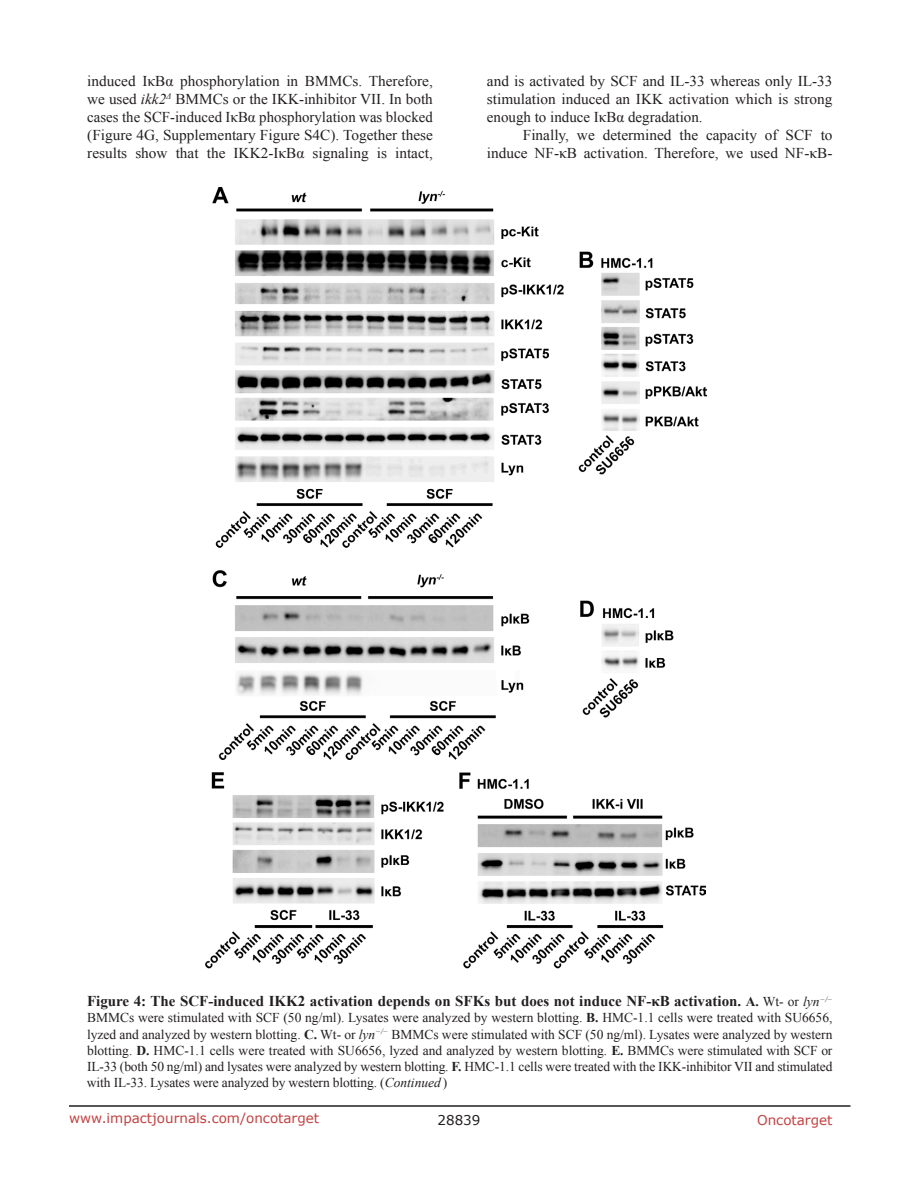
<style>
.page{position:relative;width:918px;height:1188px;background:#fff}
.page>*{position:absolute;margin:0;border:0;box-sizing:border-box;transform-origin:0 0}
.BodyText{font:15px/18px "Times New Roman";color:#231f20;text-align:justify}
.FigureText{font:700 15px "Times New Roman";color:#231f20}
.FigureText-2{font:13.5px/16.2px "Times New Roman";letter-spacing:-.01em;color:#231f20;text-align:justify}
.t1{font:13.5px "Verdana";color:#c24141}
.t2{font:13.5px "Verdana";color:#231f20}
.s1{font-style:italic}
.s2{font-size:13.5px}
.s3{font-weight:400;font-size:13.5px}
.s4{font-weight:400;font-style:italic;font-size:13.5px}
.s5{font-weight:700}
</style>
<div class="page">
<hr style="left:69px;top:1105px;width:781px;height:2px;background:#231f20">
<img style="left:213px;top:188px;width:494px;height:572px">
<img style="left:206px;top:773px;width:500px;height:196px">
<p class="BodyText" style="left:87px;top:72px;width:347px">induced IκBα phosphorylation in BMMCs. Therefore, we used <span class="s1">ikk2</span><sup>Δ</sup> BMMCs or the IKK-inhibitor VII. In both cases the SCF-induced IκBα phosphorylation was blocked (Figure 4G, Supplementary Figure S4C). Together these results show that the IKK2-IκBα signaling is intact,</p>
<p class="BodyText" style="left:487px;top:72px;width:347px">and is activated by SCF and IL-33 whereas only IL-33 stimulation induced an IKK activation which is strong enough to induce IκBα degradation.</p>
<p class="BodyText" style="left:487px;top:126px;width:347px;text-align:right">Finally, we determined the capacity of SCF to induce NF-κB activation. Therefore, we used NF-κB-</p>
<p class="FigureText" style="left:87px;top:991px;width:747px">Figure 4: The SCF-induced IKK2 activation depends on SFKs but does not induce NF-κB activation. <span class="s2">A.</span> <span class="s3">Wt- or</span> <span class="s4">lyn</span><sup>−/−</sup></p>
<p class="FigureText-2" style="left:87px;top:1010px;width:747px">BMMCs were stimulated with SCF (50 ng/ml). Lysates were analyzed by western blotting. <span class="s5">B.</span> HMC-1.1 cells were treated with SU6656, lyzed and analyzed by western blotting. <span class="s5">C.</span> Wt- or <span class="s1">lyn</span><sup>−/−</sup> BMMCs were stimulated with SCF (50 ng/ml). Lysates were analyzed by western blotting. <span class="s5">D.</span> HMC-1.1 cells were treated with SU6656, lyzed and analyzed by western blotting. <span class="s5">E.</span> BMMCs were stimulated with SCF or IL-33 (both 50 ng/ml) and lysates were analyzed by western blotting. <span class="s5">F.</span> HMC-1.1 cells were treated with the IKK-inhibitor VII and stimulated with IL-33. Lysates were analyzed by western blotting. (<span class="s1">Continued</span>)</p>
<p class="t1" style="left:69px;top:1109px;width:252px">www.impactjournals.com/oncotarget</p>
<p class="t2" style="left:438px;top:1111px;width:44px">28839</p>
<p class="t1" style="left:757px;top:1111px;width:77px">Oncotarget</p>
</div>
